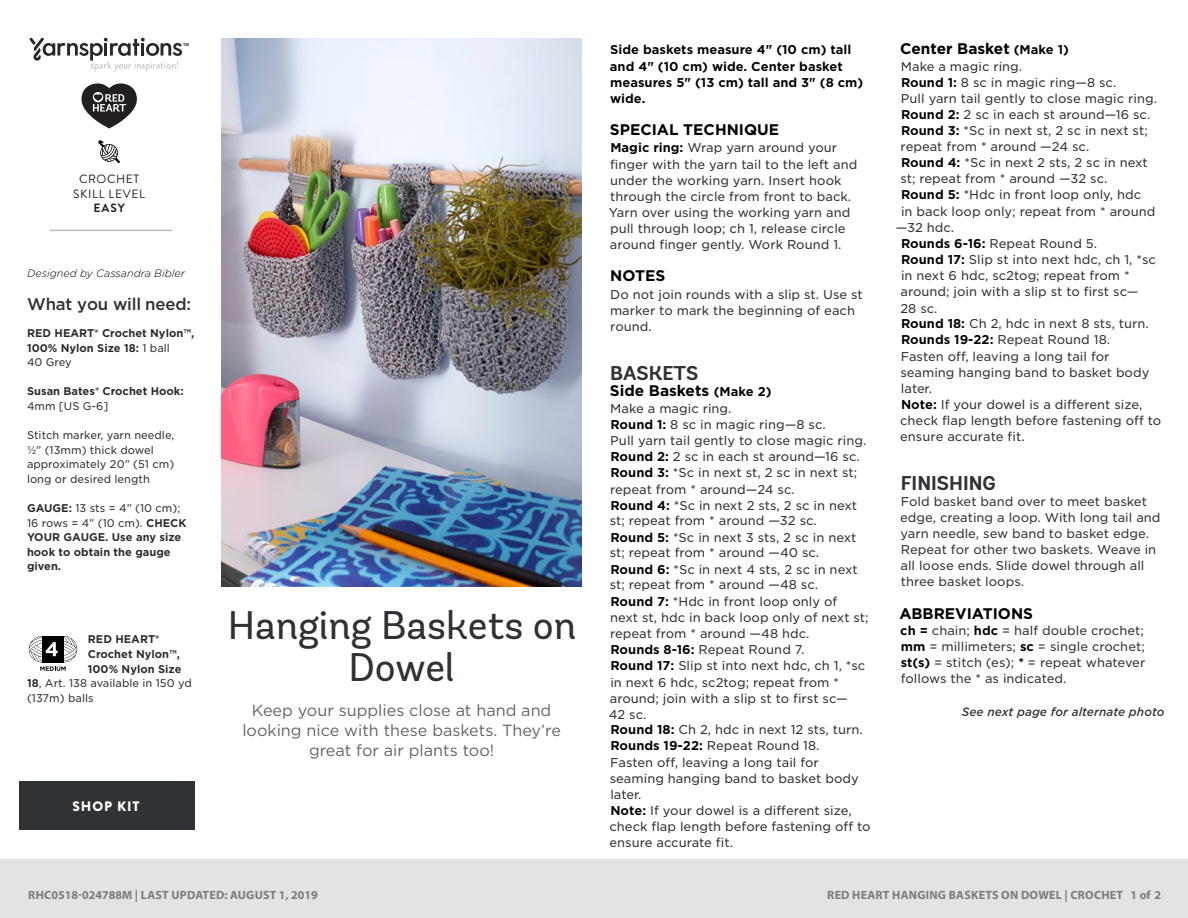
<style>
.page{position:relative;width:1188px;height:918px;background:#fff}
.page>*{position:absolute;margin:0;border:0;box-sizing:border-box;transform-origin:0 0}
.t1{font:39.9px/42.3px "Andes Rounded";color:#2e3236;text-align:center}
.t2{font:700 19.95px "Andes Rounded";color:#2e3236}
.t3{font:500 16.95px "Gotham";color:#58595b}
.t4{font:500 16.95px "Gotham";letter-spacing:-.01em;color:#2e3236}
.t5{font:16.05px/20px "Gotham";color:#636466;text-align:center}
.t6{font:700 15.3px "Gotham";color:#000}
.t7{font:900 13.65px "Brandon Grotesque";letter-spacing:.065em;color:#fff}
.t8{font:12.3px/16px "Gotham S Sm";color:#333334}
.t9{font:700 12.3px/16px "Gotham S Sm";color:#000}
.t10{font:700 12px "Myriad Pro";letter-spacing:.02em;color:#7d7d7d}
.Skill_Level{font:12px "Brandon Grotesque";letter-spacing:.05em;color:#231f20}
.Skill_Level-2{font:700 12px "Brandon Grotesque";color:#231f20}
.t11{font:italic 500 11.55px "Gotham S Sm";color:#333334}
.t12{font:700 10.8px/14.5px "Gotham S Sm";color:#292829}
.t13{font:10.8px/14.5px "Gotham S Sm";color:#333334}
.t14{font:italic 300 10.8px "Gotham Rounded";color:#000}
.s1{font-weight:400;color:#333334}
.s2{font-weight:700;color:#292829}
.s3{font-weight:700;color:#e31837}
.s4{font-weight:700;color:#000}
.s5{font-family:"Gotham S Sm";font-size:12.3px}
</style>
<div class="page">
<svg style="left:29px;top:636px;width:48px;height:35px"></svg>
<img style="left:221px;top:38px;width:361px;height:549px">
<div style="left:0;top:860px;width:1188px;height:58px;background:#e4e3e3"></div>
<svg style="left:98px;top:140px;width:22px;height:23px"></svg>
<svg style="left:30px;top:38px;width:159px;height:34px"></svg>
<svg style="left:81px;top:83px;width:56px;height:45px"></svg>
<hr style="left:50px;top:230px;width:122px;height:1px;background:#bbbaba">
<div style="left:19px;top:781px;width:175px;height:49px;background:#2f3336"></div>
<p class="Skill_Level" style="left:79px;top:171px;width:62px">CROCHET</p>
<p class="Skill_Level" style="left:73px;top:185px;width:73px">SKILL LEVEL</p>
<p class="Skill_Level-2" style="left:94px;top:200px;width:33px">EASY</p>
<p class="t14" style="left:27px;top:266px;width:159px">Designed by Cassandra Bibler</p>
<p class="t4" style="left:27px;top:293px;width:166px">What you will need:</p>
<p class="t12" style="left:27px;top:326px;width:169px">RED HEART® Crochet Nylon™,<br>100% Nylon Size 18: <span class="s1">1 ball<br>40 Grey</span></p>
<p class="t12" style="left:27px;top:384px;width:158px">Susan Bates® Crochet Hook:<br><span class="s1">4mm [US G-6]</span></p>
<p class="t13" style="left:27px;top:428px;width:149px">Stitch marker, yarn needle, ½” (13mm) thick dowel approximately 20” (51 cm) long or desired length</p>
<p class="t12" style="left:27px;top:501px;width:161px">GAUGE: <span class="s1">13 sts = 4” (10 cm);<br>16 rows = 4” (10 cm).</span> CHECK<br>YOUR GAUGE. Use any size hook to obtain the gauge given.</p>
<p class="t12" style="left:88px;top:632px;width:73px">RED HEART®</p>
<p class="t12" style="left:88px;top:647px;width:94px">Crochet Nylon™,</p>
<p class="t12" style="left:88px;top:661px;width:95px">100% Nylon Size</p>
<p class="t13" style="left:27px;top:676px;width:166px"><span class="s2">18</span>, Art. 138 available in 150 yd</p>
<p class="t13" style="left:27px;top:690px;width:68px">(137m) balls</p>
<p class="t7" style="left:72px;top:797px;width:69px">SHOP KIT</p>
<p class="t1" style="left:228px;top:604px;width:350px">Hanging Baskets on<br>Dowel</p>
<p class="t5" style="left:242px;top:700px;width:320px">Keep your supplies close at hand and looking nice with these baskets. They’re great for air plants too!</p>
<p class="t3" style="left:27px;top:877px;width:375px">Find more ideas &amp; inspiration: <span class="s3">redheart.com</span></p>
<p class="t10" style="left:28px;top:887px;width:291px">RHC0518-024788M | LAST UPDATED: AUGUST 1, 2019</p>
<p class="t9" style="left:610px;top:42px;width:255px">Side baskets measure 4" (10 cm) tall and 4" (10 cm) wide. Center basket measures 5" (13 cm) tall and 3" (8 cm) wide.</p>
<p class="t6" style="left:610px;top:119px;width:171px">SPECIAL TECHNIQUE</p>
<p class="t8" style="left:609px;top:140px;width:250px"><span class="s4">Magic ring:</span> Wrap yarn around your finger with the yarn tail to the left and under the working yarn. Insert hook through the circle from front to back.<br>Yarn over using the working yarn and pull through loop; ch 1, release circle around finger gently. Work Round 1.</p>
<p class="t6" style="left:610px;top:266px;width:56px">NOTES</p>
<p class="t8" style="left:610px;top:286px;width:254px">Do not join rounds with a slip st. Use st marker to mark the beginning of each round.</p>
<p class="t2" style="left:610px;top:360px;width:90px">BASKETS</p>
<p class="t6" style="left:610px;top:380px;width:163px">Side Baskets <span class="s5">(Make 2)</span></p>
<p class="t8" style="left:610px;top:401px;width:258px">Make a magic ring.<br><span class="s4">Round 1:</span> 8 sc in magic ring—8 sc.<br>Pull yarn tail gently to close magic ring.<br><span class="s4">Round 2:</span> 2 sc in each st around—16 sc.<br><span class="s4">Round 3:</span> *Sc in next st, 2 sc in next st; repeat from * around—24 sc.<br><span class="s4">Round 4:</span> *Sc in next 2 sts, 2 sc in next st; repeat from * around —32 sc.</p>
<p class="t8" style="left:610px;top:529px;width:248px;line-height:15.5px"><span class="s4">Round 5:</span> *Sc in next 3 sts, 2 sc in next st; repeat from * around —40 sc.</p>
<p class="t8" style="left:610px;top:561px;width:250px;line-height:15.5px"><span class="s4">Round 6:</span> *Sc in next 4 sts, 2 sc in next st; repeat from * around —48 sc.</p>
<p class="t8" style="left:610px;top:593px;width:260px"><span class="s4">Round 7:</span> *Hdc in front loop only of<br>next st, hdc in back loop only of next st; repeat from * around —48 hdc.</p>
<p class="t8" style="left:609px;top:641px;width:263px"><span class="s4">Rounds 8-16:</span> Repeat Round 7.<br><span class="s4">Round 17:</span> Slip st into next hdc, ch 1, *sc in next 6 hdc, sc2tog; repeat from * around; join with a slip st to first sc—<br>42 sc.<br><span class="s4">Round 18:</span> Ch 2, hdc in next 12 sts, turn.<br><span class="s4">Rounds 19-22:</span> Repeat Round 18.<br>Fasten off, leaving a long tail for seaming hanging band to basket body later.<br><span class="s4">Note:</span> If your dowel is a different size, check flap length before fastening off to ensure accurate fit.</p>
<p class="t6" style="left:900px;top:39px;width:170px">Center Basket <span class="s5">(Make 1)</span></p>
<p class="t8" style="left:901px;top:58px;width:123px">Make a magic ring.</p>
<p class="t8" style="left:901px;top:74px;width:217px"><span class="s4">Round 1:</span> 8 sc in magic ring—8 sc.</p>
<p class="t8" style="left:901px;top:90px;width:258px">Pull yarn tail gently to close magic ring.</p>
<p class="t8" style="left:901px;top:106px;width:251px"><span class="s4">Round 2:</span> 2 sc in each st around—16 sc.</p>
<p class="t8" style="left:901px;top:122px;width:248px"><span class="s4">Round 3:</span> *Sc in next st, 2 sc in next st;</p>
<p class="t8" style="left:901px;top:138px;width:190px">repeat from * around —24 sc.</p>
<p class="t8" style="left:901px;top:154px;width:248px"><span class="s4">Round 4:</span> *Sc in next 2 sts, 2 sc in next</p>
<p class="t8" style="left:900px;top:171px;width:209px">st; repeat from * around —32 sc.</p>
<p class="t8" style="left:901px;top:187px;width:242px"><span class="s4">Round 5:</span> *Hdc in front loop only, hdc</p>
<p class="t8" style="left:901px;top:203px;width:256px">in back loop only; repeat from * around</p>
<p class="t8" style="left:896px;top:219px;width:60px">—32 hdc.</p>
<p class="t8" style="left:901px;top:235px;width:198px"><span class="s4">Rounds 6-16:</span> Repeat Round 5.</p>
<p class="t8" style="left:901px;top:251px;width:256px"><span class="s4">Round 17:</span> Slip st into next hdc, ch 1, *sc</p>
<p class="t8" style="left:901px;top:268px;width:230px">in next 6 hdc, sc2tog; repeat from *</p>
<p class="t8" style="left:900px;top:284px;width:239px">around; join with a slip st to first sc—</p>
<p class="t8" style="left:900px;top:300px;width:39px">28 sc.</p>
<p class="t8" style="left:901px;top:315px;width:249px"><span class="s4">Round 18:</span> Ch 2, hdc in next 8 sts, turn.</p>
<p class="t8" style="left:901px;top:331px;width:211px"><span class="s4">Rounds 19-22:</span> Repeat Round 18.</p>
<p class="t8" style="left:901px;top:348px;width:210px">Fasten off, leaving a long tail for</p>
<p class="t8" style="left:900px;top:364px;width:251px">seaming hanging band to basket body</p>
<p class="t8" style="left:901px;top:380px;width:33px">later.</p>
<p class="t8" style="left:901px;top:396px;width:243px"><span class="s4">Note:</span> If your dowel is a different size,</p>
<p class="t8" style="left:900px;top:413px;width:263px">check flap length before fastening off to</p>
<p class="t8" style="left:900px;top:429px;width:126px">ensure accurate fit.</p>
<p class="t2" style="left:901px;top:470px;width:97px">FINISHING</p>
<p class="t8" style="left:900px;top:493px;width:262px">Fold basket band over to meet basket edge, creating a loop. With long tail and yarn needle, sew band to basket edge.<br>Repeat for other two baskets. Weave in all loose ends. Slide dowel through all three basket loops.</p>
<p class="t6" style="left:899px;top:603px;width:135px">ABBREVIATIONS</p>
<p class="t8" style="left:900px;top:622px;width:247px;text-align:justify"><span class="s4">ch =</span> chain; <span class="s4">hdc</span> = half double crochet; <span class="s4">mm</span> = millimeters; <span class="s4">sc</span> = single crochet; <span class="s4">st(s)</span> = stitch (es); <span class="s4">*</span> = repeat whatever follows the * as indicated.</p>
<p class="t11" style="left:962px;top:703px;width:204px">See next page for alternate photo</p>
<p class="t10" style="left:827px;top:887px;width:335px">RED HEART HANGING BASKETS ON DOWEL | CROCHET 1 of 2</p>
</div>
